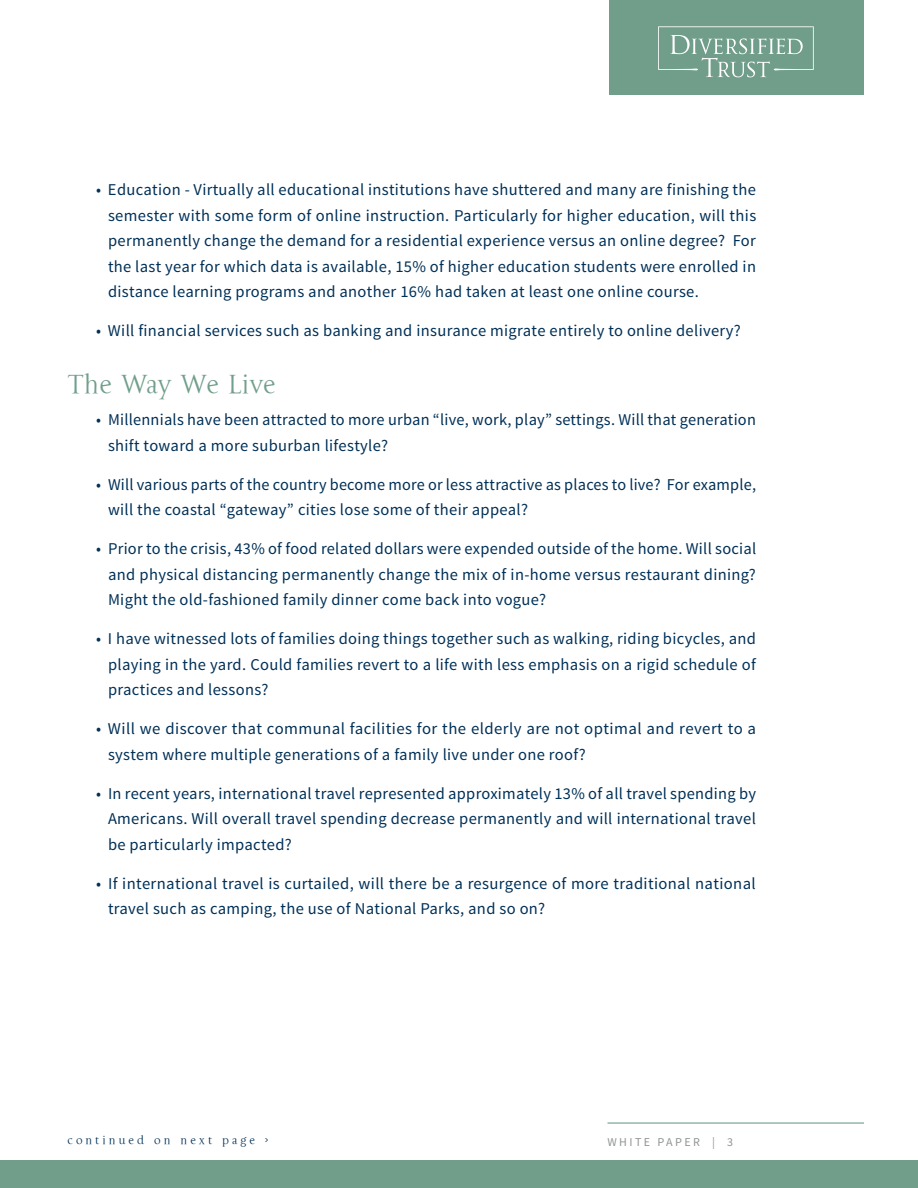
<style>
.page{position:relative;width:918px;height:1188px;background:#fff}
.page>*{position:absolute;margin:0;border:0;box-sizing:border-box;transform-origin:0 0}
.Article_Header{font:27px "La Gioconda OSTT";color:#719e8b}
.Body_Page1{font:16.5px/25.5px "Source Sans Pro";letter-spacing:.02em;color:#003057;text-align:justify}
.t1{font:12px "La Gioconda OSTT";letter-spacing:.25em;color:#003057}
.t2{font:12px "Source Sans Pro";letter-spacing:.2em;color:#909496}
</style>
<div class="page">
<div style="left:609px;top:0;width:255px;height:94px;background:#719e8b"></div>
<svg style="left:658px;top:26px;width:156px;height:51px"></svg>
<div style="left:0;top:1161px;width:918px;height:27px;background:#719e8b"></div>
<hr style="left:608px;top:1122px;width:256px;height:2px;background:#719e8b">
<p class="Body_Page1" style="left:108px;top:177px;width:650px;text-indent:-12px">• Education - Virtually all educational institutions have shuttered and many are finishing the semester with some form of online instruction. Particularly for higher education, will this permanently change the demand for a residential experience versus an online degree? For the last year for which data is available, 15% of higher education students were enrolled in distance learning programs and another 16% had taken at least one online course.</p>
<p class="Body_Page1" style="left:96px;top:318px;width:646px">• Will financial services such as banking and insurance migrate entirely to online delivery?</p>
<p class="Article_Header" style="left:68px;top:368px;width:210px">The Way We Live</p>
<p class="Body_Page1" style="left:108px;top:408px;width:649px;text-indent:-12px">• Millennials have been attracted to more urban “live, work, play” settings. Will that generation shift toward a more suburban lifestyle?</p>
<p class="Body_Page1" style="left:108px;top:472px;width:650px;text-indent:-12px">• Will various parts of the country become more or less attractive as places to live? For example, will the coastal “gateway” cities lose some of their appeal?</p>
<p class="Body_Page1" style="left:108px;top:537px;width:650px;text-indent:-12px">• Prior to the crisis, 43% of food related dollars were expended outside of the home. Will social and physical distancing permanently change the mix of in-home versus restaurant dining?<br>Might the old-fashioned family dinner come back into vogue?</p>
<p class="Body_Page1" style="left:108px;top:627px;width:650px;text-indent:-12px">• I have witnessed lots of families doing things together such as walking, riding bicycles, and playing in the yard. Could families revert to a life with less emphasis on a rigid schedule of practices and lessons?</p>
<p class="Body_Page1" style="left:108px;top:717px;width:650px;text-indent:-12px">• Will we discover that communal facilities for the elderly are not optimal and revert to a system where multiple generations of a family live under one roof?</p>
<p class="Body_Page1" style="left:108px;top:781px;width:650px;text-indent:-12px">• In recent years, international travel represented approximately 13% of all travel spending by Americans. Will overall travel spending decrease permanently and will international travel be particularly impacted?</p>
<p class="Body_Page1" style="left:108px;top:871px;width:649px;text-indent:-12px">• If international travel is curtailed, will there be a resurgence of more traditional national travel such as camping, the use of National Parks, and so on?</p>
<p class="t1" style="left:68px;top:1133px;width:202px">continued on next page &gt;</p>
<p class="t2" style="left:608px;top:1135px;width:127px">WHITE PAPER | 3</p>
</div>
